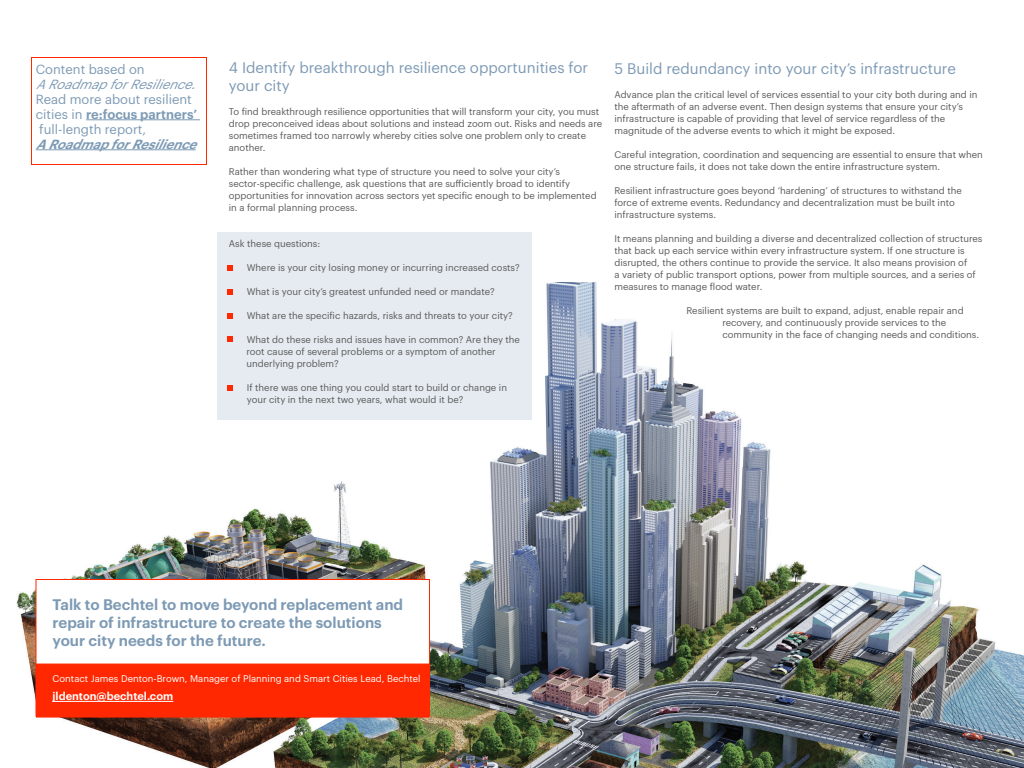
<style>
.page{position:relative;width:1024px;height:768px;background:#fff}
.page>*{position:absolute;margin:0;border:0;box-sizing:border-box;transform-origin:0 0}
.t1{font:600 15px/18px "Graphik";color:#7d9ab4}
.t2{font:15px/18px "Graphik";color:#7d9ab4}
.t3{font:13px "Graphik";color:#7d9ab4}
.t4{font:600 13px "Graphik";color:#7d9ab4}
.t5{font:italic 13px "Graphik";color:#7d9ab4}
.t6{font:italic 600 13px "Graphik";color:#7d9ab4}
.t7{font:600 11px "Graphik";color:#fff}
.t8{font:9.5px/12px "Graphik";color:#5a5a5a}
.t9{font:9.5px "Graphik";color:#fff}
.s1{font-weight:400}
</style>
<div class="page">
<img style="left:16px;top:282px;width:1008px;height:486px">
<div style="left:217px;top:232px;width:315px;height:187px;background:#e5ebf0"></div>
<hr style="left:86px;top:119px;width:114px;height:1px;background:#7d9ab4">
<hr style="left:36px;top:149px;width:160px;height:1px;background:#7d9ab4">
<svg style="left:227px;top:265px;width:6px;height:6px"></svg>
<svg style="left:227px;top:313px;width:6px;height:6px"></svg>
<svg style="left:227px;top:336px;width:6px;height:6px"></svg>
<svg style="left:227px;top:385px;width:6px;height:6px"></svg>
<svg style="left:227px;top:289px;width:6px;height:6px"></svg>
<div style="left:932px;top:414px;width:92px;height:88px;background:#fff"></div>
<div style="left:31px;top:57px;width:176px;height:108px;border:1px solid #ff2800"></div>
<div style="left:36px;top:579px;width:394px;height:138px;background:#fff;border:1px solid #ff2800"></div>
<div style="left:36px;top:664px;width:393px;height:54px;background:#ff2800;border:1px solid #ff2800"></div>
<hr style="left:53px;top:701px;width:120px;height:1px;background:#fff">
<p class="t3" style="left:36px;top:59px;width:110px">Content based on</p>
<p class="t5" style="left:36px;top:74px;width:169px">ARoadmapforResilience.</p>
<p class="t3" style="left:36px;top:89px;width:158px">Read more about resilient</p>
<p class="t4" style="left:36px;top:104px;width:163px"><span class="s1">cities in</span> re:focus partners’</p>
<p class="t3" style="left:39px;top:119px;width:109px">full-length report,</p>
<p class="t6" style="left:36px;top:134px;width:170px">ARoadmapforResilience</p>
<p class="t2" style="left:229px;top:57px;width:361px">4 Identify breakthrough resilience opportunities for your city</p>
<p class="t8" style="left:229px;top:105px;width:375px">To find breakthrough resilience opportunities that will transform your city, you must drop preconceived ideas about solutions and instead zoom out. Risks and needs are sometimes framed too narrowly whereby cities solve one problem only to create another.</p>
<p class="t8" style="left:229px;top:165px;width:369px">Rather than wondering what type of structure you need to solve your city’s sector-specific challenge, ask questions that are sufficiently broad to identify opportunities for innovation across sectors yet specific enough to be implemented in a formal planning process.</p>
<p class="t8" style="left:229px;top:237px;width:93px">Ask these questions:</p>
<p class="t8" style="left:229px;top:261px;width:292px">• Where is your city losing money or incurring increased costs?</p>
<p class="t8" style="left:229px;top:285px;width:267px">• What is your city’s greatest unfunded need or mandate?</p>
<p class="t8" style="left:229px;top:309px;width:286px">• What are the specific hazards, risks and threats to your city?</p>
<p class="t8" style="left:229px;top:333px;width:293px">• What do these risks and issues have in common? Are they the</p>
<p class="t8" style="left:246px;top:345px;width:251px">root cause of several problems or a symptom of another underlying problem?</p>
<p class="t8" style="left:247px;top:381px;width:262px;text-indent:-18px">• If there was one thing you could start to build or change in your city in the next two years, what would it be?</p>
<p class="t2" style="left:614px;top:58px;width:343px">5 Build redundancy into your city’s infrastructure</p>
<p class="t8" style="left:614px;top:87px;width:365px">Advance plan the critical level of services essential to your city both during and in the aftermath of an adverse event. Then design systems that ensure your city’s</p>
<p class="t8" style="left:614px;top:111px;width:332px">infrastructure is capable of providing that level of service regardless of the magnitude of the adverse events to which it might be exposed.</p>
<p class="t8" style="left:614px;top:147px;width:370px">Careful integration, coordination and sequencing are essential to ensure that when one structure fails, it does not take down the entire infrastructure system.</p>
<p class="t8" style="left:614px;top:183px;width:349px">Resilient infrastructure goes beyond ‘hardening’ of structures to withstand the force of extreme events. Redundancy and decentralization must be built into infrastructure systems.</p>
<p class="t8" style="left:614px;top:231px;width:370px">It means planning and building a diverse and decentralized collection of structures that back up each service within every infrastructure system. If one structure is disrupted, the others continue to provide the service. It also means provision of<br>a variety of public transport options, power from multiple sources, and a series of measures to manage flood water.</p>
<p class="t8" style="left:722px;top:303px;width:258px;text-indent:-36px">Resilient systems are built to expand, adjust, enable repair and recovery, and continuously provide services to the community in the face of changing needs and conditions.</p>
<p class="t1" style="left:53px;top:595px;width:352px">Talk to Bechtel to move beyond replacement and repair of infrastructure to create the solutions</p>
<p class="t1" style="left:53px;top:631px;width:215px">your city needs for the future.</p>
<p class="t9" style="left:53px;top:672px;width:370px">Contact James Denton-Brown, Manager of Planning and Smart Cities Lead, Bechtel</p>
<p class="t7" style="left:53px;top:688px;width:122px">jldenton@bechtel.com</p>
</div>
